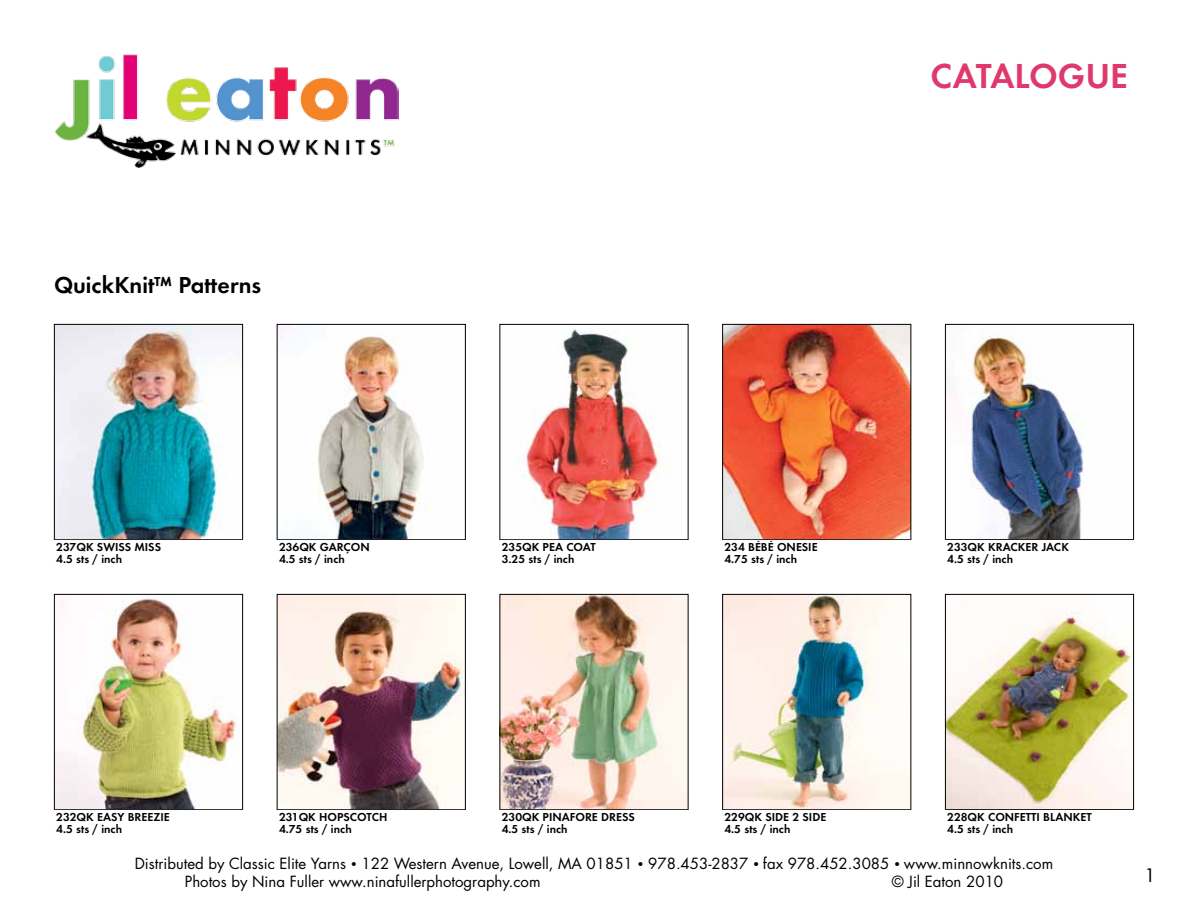
<style>
.page{position:relative;width:1188px;height:918px;background:#fff}
.page>*{position:absolute;margin:0;border:0;box-sizing:border-box;transform-origin:0 0}
.t1{font:600 36px "Futura T";color:#df386c}
.t2{font:600 24px "Futura T";color:#000}
.t3{font:18px "Futura";color:#000}
.t4{font:15px/18px "Futura";color:#000}
.t5{font:600 12px/12px "Futura T";color:#000}
.s1{font-size:10.5px}
</style>
<div class="page">
<img style="left:55px;top:54px;width:344px;height:114px">
<img style="left:724px;top:326px;width:185px;height:212px">
<div style="left:722px;top:324px;width:189px;height:216px;border:1px solid #000"></div>
<img style="left:724px;top:596px;width:185px;height:212px">
<div style="left:722px;top:594px;width:189px;height:216px;border:1px solid #000"></div>
<img style="left:516px;top:329px;width:154px;height:209px">
<div style="left:500px;top:324px;width:188px;height:216px;border:1px solid #000"></div>
<img style="left:502px;top:596px;width:184px;height:212px">
<div style="left:500px;top:594px;width:188px;height:216px;border:1px solid #000"></div>
<img style="left:279px;top:326px;width:151px;height:212px">
<div style="left:277px;top:324px;width:189px;height:216px;border:1px solid #000"></div>
<img style="left:279px;top:596px;width:185px;height:212px">
<div style="left:277px;top:594px;width:189px;height:216px;border:1px solid #000"></div>
<img style="left:56px;top:598px;width:180px;height:210px">
<div style="left:54px;top:594px;width:189px;height:216px;border:1px solid #000"></div>
<img style="left:964px;top:334px;width:120px;height:204px">
<div style="left:945px;top:324px;width:189px;height:216px;border:1px solid #000"></div>
<img style="left:947px;top:611px;width:185px;height:197px">
<div style="left:945px;top:594px;width:189px;height:216px;border:1px solid #000"></div>
<img style="left:56px;top:326px;width:185px;height:212px">
<div style="left:54px;top:324px;width:189px;height:216px;border:1px solid #000"></div>
<h2 class="t2" style="left:54px;top:271px;width:209px">QuickKnit™ Patterns</h2>
<p class="t5" style="left:56px;top:541px;width:106px">237QK Swiss miss<br>4.5 sts / inch</p>
<p class="t5" style="left:56px;top:811px;width:115px">232qk easy breezie<br>4.5 sts / inch</p>
<p class="t5" style="left:279px;top:541px;width:92px">236qk garÇon<br>4.5 sts / inch</p>
<p class="t5" style="left:279px;top:811px;width:73px">231qk HOPSCOTC</p>
<p class="t5" style="left:379px;top:811px;width:10px">H</p>
<p class="t5" style="left:279px;top:823px;width:74px">4.75 sts / inch</p>
<h1 class="t1" style="left:930px;top:54px;width:199px">catalogue</h1>
<p class="t5" style="left:502px;top:541px;width:96px">235qk pea coat<br>3.25 sts / inch</p>
<p class="t5" style="left:724px;top:541px;width:95px">234 bÉbÉ onesie<br>4.75 sts / inch</p>
<p class="t5" style="left:502px;top:811px;width:122px">230qk PINAFORE DRESS<br>4.5 sts / inch</p>
<p class="t5" style="left:724px;top:811px;width:102px">229qk SI DE 2 SI DE<br>4.5 sts / inch</p>
<p class="t5" style="left:947px;top:541px;width:122px">233qk kracker jack<br>4.5 sts / inch</p>
<p class="t5" style="left:947px;top:811px;width:51px">228QK CON</p>
<p class="t5" style="left:1014px;top:811px;width:12px">FETTI</p>
<p class="t5" style="left:1043px;top:811px;width:8px">BLAN</p>
<p class="t5" style="left:1073px;top:811px;width:14px">KET</p>
<p class="t5" style="left:947px;top:823px;width:67px">4.5 sts / inch</p>
<p class="t4" style="left:185px;top:854px;width:870px;text-indent:-50px">Distributed by Classic Elite Yarns <span class="s1">•</span> 122 Western Avenue, Lowell, MA 01851 <span class="s1">•</span> 978.453-2837 <span class="s1">•</span> fax 978.452.3085 <span class="s1">•</span> www.minnowknits.com<br>Photos by Nina Fuller www.ninafullerphotography.com</p>
<p class="t4" style="left:892px;top:872px;width:113px">© Jil Eaton 2010</p>
<h3 class="t3" style="left:1145px;top:863px;width:13px">1</h3>
</div>
